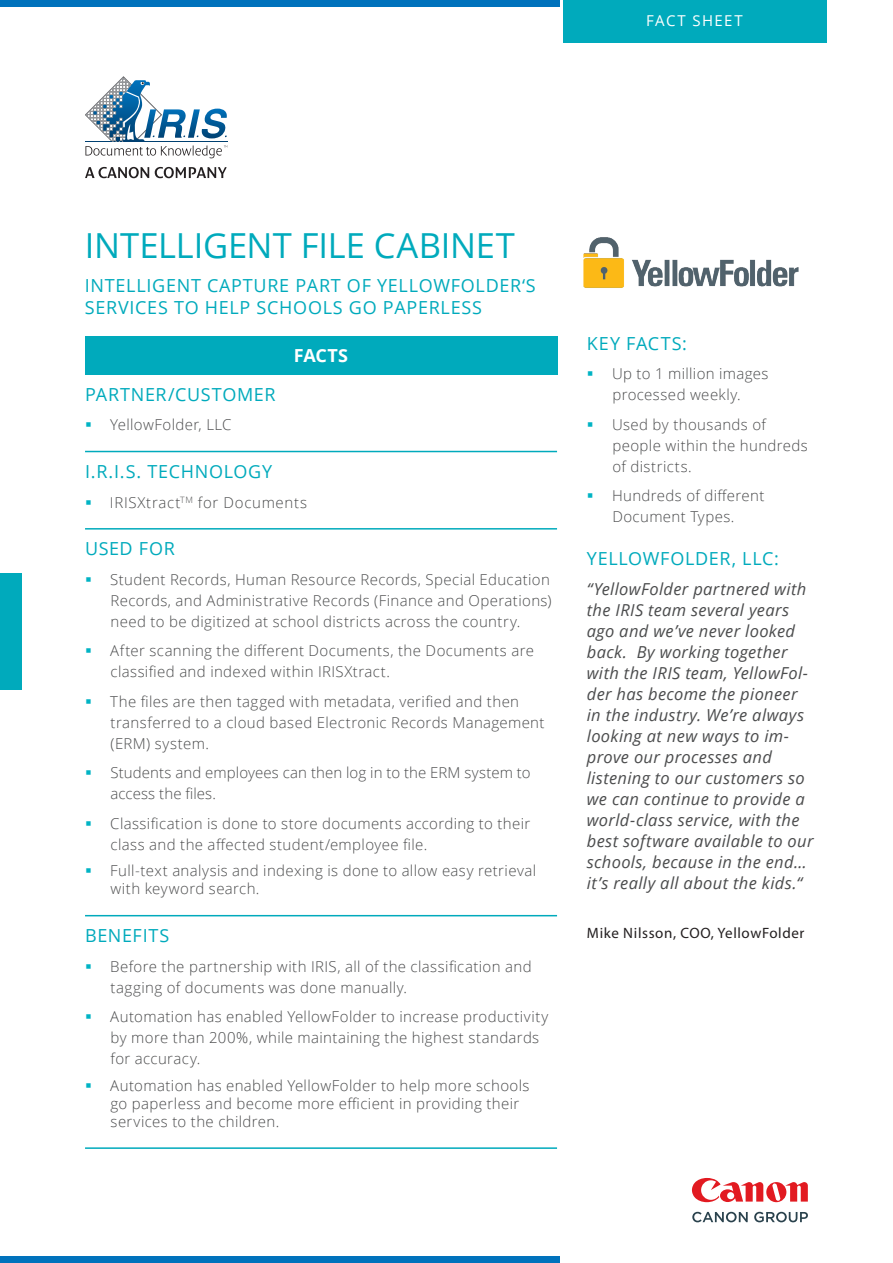
<style>
.page{position:relative;width:893px;height:1263px;background:#fff}
.page>*{position:absolute;margin:0;border:0;box-sizing:border-box;transform-origin:0 0}
.t1{font:34.5px "Open Sans";letter-spacing:-.005em;color:#00aabc}
.t2{font:18px/21.6px "Open Sans";letter-spacing:.04em;color:#00aabc}
.t3{font:700 18px "Open Sans";letter-spacing:.005em;color:#fff}
.t4{font:italic 16.5px/21px "Open Sans";letter-spacing:.02em;color:#4b4c4d}
.t5{font:300 15px/21px "Open Sans";letter-spacing:.025em;color:#4b4c4d}
.t6{font:300 15px/21px "Open Sans";letter-spacing:.005em;color:#4b4c4d}
.t7{font:15px "Myriad Pro";letter-spacing:.04em;color:#231f20}
.t8{font:300 15px "Open Sans";letter-spacing:.045em;color:#4b4c4d}
.t9{font:15px "Open Sans";letter-spacing:.09em;color:#fff}
</style>
<div class="page">
<div style="left:563px;top:0;width:263px;height:43px;background:#00aabc"></div>
<div style="left:85px;top:336px;width:472px;height:38px;background:#00aabc"></div>
<hr style="left:85px;top:451px;width:472px;height:1px;background:#00aabc">
<hr style="left:85px;top:528px;width:472px;height:2px;background:#00aabc">
<hr style="left:85px;top:915px;width:472px;height:1px;background:#00aabc">
<hr style="left:85px;top:1147px;width:472px;height:2px;background:#00aabc">
<div style="left:0;top:573px;width:21px;height:117px;background:#00aabc"></div>
<img style="left:583px;top:237px;width:216px;height:51px">
<svg style="left:692px;top:1212px;width:56px;height:10px"></svg>
<svg style="left:754px;top:1212px;width:54px;height:10px"></svg>
<svg style="left:692px;top:1178px;width:116px;height:24px"></svg>
<svg style="left:85px;top:77px;width:142px;height:81px"></svg>
<svg style="left:85px;top:167px;width:64px;height:11px"></svg>
<svg style="left:155px;top:167px;width:72px;height:11px"></svg>
<div style="left:0;top:0;width:560px;height:6px;background:#0072bc"></div>
<div style="left:0;top:1256px;width:560px;height:7px;background:#0072bc"></div>
<p class="t9" style="left:646px;top:10px;width:98px">FACT SHEET</p>
<h1 class="t1" style="left:85px;top:222px;width:432px">INTELLIGENT FILE CABINET</h1>
<p class="t2" style="left:85px;top:274px;width:452px">INTELLIGENT CAPTURE PART OF YELLOWFOLDER‘S<br>SERVICES TO HELP SCHOOLS GO PAPERLESS</p>
<p class="t3" style="left:294px;top:343px;width:56px">FACTS</p>
<p class="t2" style="left:85px;top:383px;width:192px">PARTNER/CUSTOMER</p>
<p class="t5" style="left:110px;top:414px;width:123px">YellowFolder, LLC</p>
<p class="t2" style="left:85px;top:460px;width:189px">I.R.I.S. TECHNOLOGY</p>
<p class="t8" style="left:110px;top:492px;width:199px">IRISXtract<sup>TM</sup> for Documents</p>
<p class="t2" style="left:85px;top:537px;width:91px">USED FOR</p>
<p class="t5" style="left:110px;top:568px;width:443px;text-align:justify">Student Records, Human Resource Records, Special Education Records, and Administrative Records (Finance and Operations) need to be digitized at school districts across the country.</p>
<p class="t5" style="left:110px;top:640px;width:425px">After scanning the different Documents, the Documents are classified and indexed within IRISXtract.</p>
<p class="t5" style="left:110px;top:690px;width:436px">The files are then tagged with metadata, verified and then transferred to a cloud based Electronic Records Management (ERM) system.</p>
<p class="t6" style="left:111px;top:762px;width:422px">Students and employees can then log in to the ERM system to access the files.</p>
<p class="t5" style="left:110px;top:812px;width:422px">Classification is done to store documents according to their class and the affected student/employee file.</p>
<p class="t5" style="left:110px;top:861px;width:427px;line-height:18px">Full-text analysis and indexing is done to allow easy retrieval with keyword search.</p>
<p class="t2" style="left:85px;top:924px;width:86px">BENEFITS</p>
<p class="t5" style="left:110px;top:955px;width:423px">Before the partnership with IRIS, all of the classification and tagging of documents was done manually.</p>
<p class="t5" style="left:110px;top:1006px;width:439px">Automation has enabled YellowFolder to increase productivity by more than 200%, while maintaining the highest standards for accuracy.</p>
<p class="t5" style="left:110px;top:1076px;width:421px;line-height:18px">Automation has enabled YellowFolder to help more schools go paperless and become more efficient in providing their services to the children.</p>
<p class="t2" style="left:587px;top:332px;width:102px">KEY FACTS:</p>
<p class="t5" style="left:612px;top:363px;width:158px">Up to 1 million images processed weekly.</p>
<p class="t5" style="left:612px;top:413px;width:197px">Used by thousands of people within the hundreds of districts.</p>
<p class="t5" style="left:612px;top:485px;width:154px">Hundreds of different<br>Document Types.</p>
<p class="t2" style="left:587px;top:547px;width:194px">YELLOWFOLDER, LLC:</p>
<p class="t4" style="left:587px;top:578px;width:228px">“YellowFolder partnered with the IRIS team several years ago and we’ve never looked back. By working together with the IRIS team, YellowFol&shy;der has become the pioneer in the industry. We’re always looking at new ways to im&shy;prove our processes and listening to our customers so we can continue to provide a world-class service, with the best software available to our schools, because in the end… it’s really all about the kids.“</p>
<p class="t7" style="left:587px;top:924px;width:219px">Mike Nilsson, COO, YellowFolder</p>
</div>
